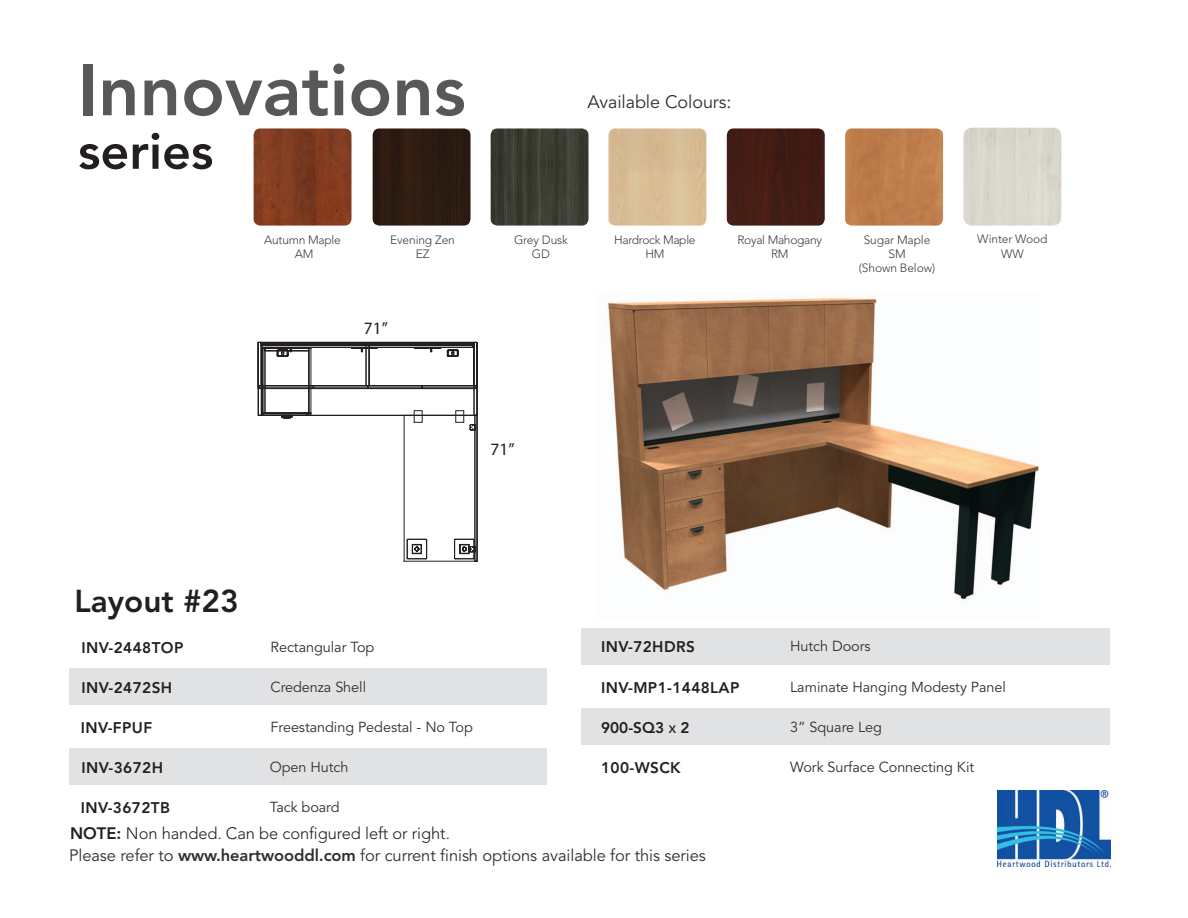
<style>
.page{position:relative;width:1188px;height:918px;background:#fff}
.page>*{position:absolute;margin:0;border:0;box-sizing:border-box;transform-origin:0 0}
.t1{font:800 72.3px "Avenir LT Std";color:#57585a}
.t2{font:800 50.4px "Avenir LT Std";color:#231f20}
.t3{font:800 31.5px "Avenir LT Std";color:#231f20}
.Layouts-WRK{font:18px "Avenir LT Std";letter-spacing:-.005em;color:#312f30}
.t4{font:17.4px "Myriad Pro";color:#231f20}
.Layouts-WRK-2{font:16.5px "Avenir LT Std";letter-spacing:-.005em;color:#312f30}
.Layouts-WRK-3{font:300 16.5px "Avenir LT Std";letter-spacing:-.005em;color:#231f20}
.Layouts-WRK-4{font:800 15.3px "Avenir LT Std";letter-spacing:.025em;color:#231f20}
.Layouts-WRK-5{font:14.4px "Avenir LT Std";letter-spacing:-.005em;color:#312f30}
.t5{font:300 12px/14.4px "Avenir LT Std";letter-spacing:-.01em;color:#3e3e3f;text-align:center}
.s1{font-weight:800}
.s2{font-size:10.8px}
</style>
<div class="page">
<img style="left:998px;top:790px;width:112px;height:77px">
<img style="left:845px;top:128px;width:98px;height:98px">
<img style="left:491px;top:128px;width:98px;height:98px">
<img style="left:608px;top:128px;width:98px;height:98px">
<img style="left:727px;top:128px;width:98px;height:98px">
<img style="left:254px;top:128px;width:98px;height:98px">
<div style="left:373px;top:128px;width:98px;height:98px;background:#2c1b12"></div>
<img style="left:963px;top:128px;width:98px;height:98px">
<div style="left:69px;top:668px;width:477px;height:37px;background:#e1e2e4"></div>
<div style="left:581px;top:708px;width:529px;height:37px;background:#e1e2e4"></div>
<div style="left:581px;top:628px;width:529px;height:37px;background:#e1e2e4"></div>
<div style="left:69px;top:749px;width:477px;height:36px;background:#e1e2e4"></div>
<img style="left:607px;top:297px;width:432px;height:303px">
<hr style="left:404px;top:561px;width:73px;height:1px;background:#231f20">
<hr style="left:404px;top:415px;width:1px;height:146px;background:#231f20">
<svg style="left:404px;top:539px;width:23px;height:23px"></svg>
<div style="left:475px;top:415px;width:2px;height:146px;border:1px solid #231f20"></div>
<hr style="left:477px;top:415px;width:1px;height:146px;background:#231f20">
<svg style="left:258px;top:342px;width:220px;height:89px"></svg>
<svg style="left:454px;top:539px;width:24px;height:23px"></svg>
<div style="left:414px;top:410px;width:8px;height:13px;border:1px solid #231f20"></div>
<div style="left:456px;top:410px;width:8px;height:13px;border:1px solid #231f20"></div>
<h1 class="t1" style="left:78px;top:47px;width:389px">Innovations</h1>
<h2 class="t2" style="left:78px;top:121px;width:137px">series</h2>
<p class="Layouts-WRK" style="left:588px;top:91px;width:145px">Available Colours:</p>
<p class="t5" style="left:514px;top:232px;width:55px">Grey Dusk<br>GD</p>
<p class="t5" style="left:614px;top:232px;width:83px">Hardrock Maple<br>HM</p>
<p class="t5" style="left:737px;top:232px;width:86px">Royal Mahogany<br>RM</p>
<p class="t5" style="left:977px;top:232px;width:72px">Winter Wood<br>WW</p>
<p class="t5" style="left:264px;top:232px;width:78px">Autumn Maple<br>AM</p>
<p class="t5" style="left:390px;top:232px;width:66px">Evening Zen<br>EZ</p>
<p class="t5" style="left:864px;top:232px;width:68px">Sugar Maple<br>SM</p>
<p class="t5" style="left:859px;top:261px;width:78px">(Shown Below)</p>
<p class="t4" style="left:364px;top:317px;width:25px">71”</p>
<p class="t4" style="left:491px;top:438px;width:25px">71”</p>
<p class="t3" style="left:75px;top:582px;width:166px">Layout #23</p>
<p class="Layouts-WRK-4" style="left:82px;top:639px;width:103px">INV-2448TOP</p>
<p class="Layouts-WRK-4" style="left:82px;top:678px;width:92px">INV-2472SH</p>
<p class="Layouts-WRK-4" style="left:81px;top:718px;width:73px">INV-FPUF</p>
<p class="Layouts-WRK-5" style="left:271px;top:639px;width:105px">Rectangular Top</p>
<p class="Layouts-WRK-5" style="left:271px;top:679px;width:97px">Credenza Shell</p>
<p class="Layouts-WRK-5" style="left:271px;top:719px;width:204px">Freestanding Pedestal - No Top</p>
<p class="Layouts-WRK-4" style="left:82px;top:759px;width:83px">INV-3672H</p>
<p class="Layouts-WRK-5" style="left:270px;top:759px;width:80px">Open Hutch</p>
<p class="Layouts-WRK-4" style="left:81px;top:799px;width:91px">INV-3672TB</p>
<p class="Layouts-WRK-5" style="left:270px;top:799px;width:71px">Tack board</p>
<p class="Layouts-WRK-3" style="left:70px;top:824px;width:381px"><span class="s1">NOTE:</span> Non handed. Can be configured left or right.</p>
<p class="Layouts-WRK-4" style="left:601px;top:637px;width:95px">INV-72HDRS</p>
<p class="Layouts-WRK-4" style="left:601px;top:678px;width:140px">INV-MP1-1448LAP</p>
<p class="Layouts-WRK-4" style="left:601px;top:718px;width:90px">900-SQ3 <span class="s2">x</span> 2</p>
<p class="Layouts-WRK-4" style="left:601px;top:758px;width:81px">100-WSCK</p>
<p class="Layouts-WRK-2" style="left:69px;top:846px;width:638px">Please refer to <span class="s1">www.heartwooddl.com</span> for current finish options available for this series</p>
<p class="Layouts-WRK-5" style="left:790px;top:638px;width:82px">Hutch Doors</p>
<p class="Layouts-WRK-5" style="left:790px;top:679px;width:217px">Laminate Hanging Modesty Panel</p>
<p class="Layouts-WRK-5" style="left:790px;top:719px;width:93px">3” Square Leg</p>
<p class="Layouts-WRK-5" style="left:790px;top:759px;width:186px">Work Surface Connecting Kit</p>
</div>
